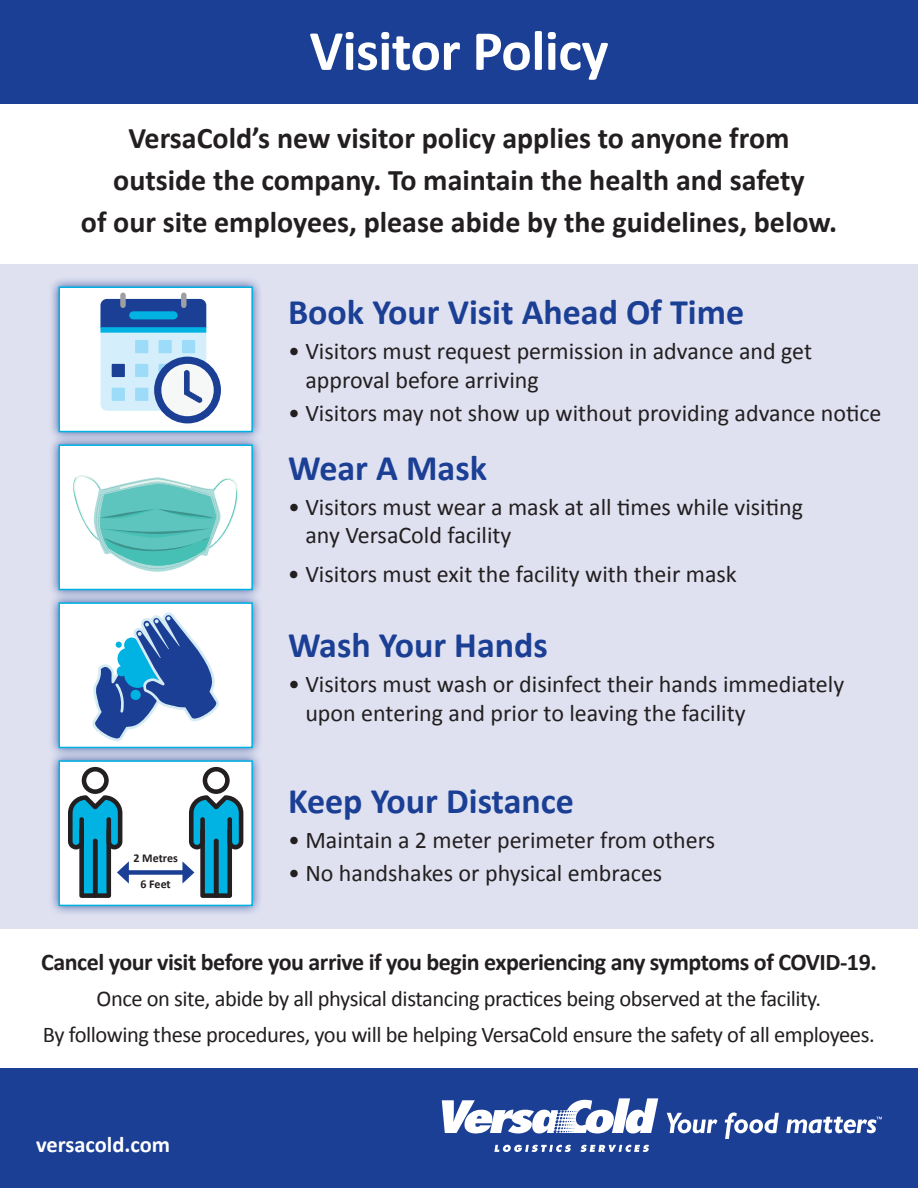
<style>
.page{position:relative;width:918px;height:1188px;background:#fff}
.page>*{position:absolute;margin:0;border:0;box-sizing:border-box;transform-origin:0 0}
.t1{font:700 57px "Calibri";letter-spacing:-.01em;color:#fff}
.t2{font:700 36px "Calibri";color:#1b3f94}
.t3{font:700 30px/42px "Calibri";color:#231f20;text-align:center}
.t4{font:24px/28.8px "Calibri";color:#231f20}
.t5{font:700 24px "Calibri";letter-spacing:-.02em;color:#231f20}
.t6{font:22.5px/36px "Calibri";letter-spacing:-.02em;color:#231f20;text-align:center}
.t7{font:700 22.5px "Calibri";color:#fff}
.t8{font:700 12px "Calibri";letter-spacing:-.005em;color:#231f20}
</style>
<div class="page">
<div style="left:0;top:0;width:918px;height:104px;background:#1b3f94"></div>
<div style="left:0;top:1068px;width:918px;height:120px;background:#1b3f94"></div>
<svg style="left:442px;top:1098px;width:216px;height:36px"></svg>
<svg style="left:494px;top:1145px;width:77px;height:7px"></svg>
<svg style="left:580px;top:1145px;width:69px;height:7px"></svg>
<svg style="left:667px;top:1113px;width:50px;height:20px"></svg>
<svg style="left:725px;top:1113px;width:54px;height:26px"></svg>
<svg style="left:786px;top:1117px;width:96px;height:16px"></svg>
<div style="left:0;top:264px;width:918px;height:664px;background:#dfe1f0"></div>
<div style="left:48px;top:276px;width:214px;height:165px;background:#1b3f94;opacity:.75"></div>
<div style="left:59px;top:287px;width:193px;height:145px;background:#fff"></div>
<div style="left:101px;top:299px;width:105px;height:112px;background:#d4effb;border-radius:6px"></div>
<div style="left:101px;top:299px;width:105px;height:28px;background:#1b3f94"></div>
<div style="left:101px;top:327px;width:105px;height:6px;background:#00b3e3"></div>
<div style="left:133px;top:311px;width:41px;height:8px;background:#00b3e3"></div>
<div style="left:181px;top:295px;width:6px;height:10px;background:#9d9fa2"></div>
<div style="left:120px;top:295px;width:6px;height:10px;background:#9d9fa2"></div>
<div style="left:135px;top:340px;width:13px;height:13px;background:#9cdcf8"></div>
<div style="left:159px;top:340px;width:13px;height:13px;background:#9cdcf8"></div>
<div style="left:182px;top:340px;width:13px;height:13px;background:#9cdcf8"></div>
<div style="left:112px;top:364px;width:13px;height:13px;background:#1b3f94"></div>
<div style="left:135px;top:364px;width:13px;height:13px;background:#9cdcf8"></div>
<svg style="left:159px;top:364px;width:13px;height:13px"></svg>
<div style="left:112px;top:388px;width:13px;height:13px;background:#9cdcf8"></div>
<div style="left:135px;top:388px;width:13px;height:13px;background:#9cdcf8"></div>
<div style="left:154px;top:357px;width:67px;height:66px;background:#1b3f94;border-radius:50%"></div>
<div style="left:161px;top:364px;width:53px;height:52px;background:#f6f8f8;border-radius:50%"></div>
<svg style="left:184px;top:370px;width:18px;height:33px"></svg>
<div style="left:58px;top:286px;width:195px;height:146px;border:2px solid #00b2e4"></div>
<div style="left:48px;top:434px;width:214px;height:165px;background:#1b3f94;opacity:.75"></div>
<div style="left:59px;top:445px;width:193px;height:145px;background:#fff"></div>
<svg style="left:73px;top:475px;width:165px;height:97px"></svg>
<div style="left:58px;top:444px;width:195px;height:146px;border:2px solid #00b2e4"></div>
<div style="left:48px;top:592px;width:214px;height:165px;background:#1b3f94;opacity:.75"></div>
<div style="left:59px;top:603px;width:193px;height:144px;background:#fff"></div>
<svg style="left:92px;top:612px;width:127px;height:129px"></svg>
<div style="left:58px;top:602px;width:195px;height:146px;border:2px solid #00b2e4"></div>
<div style="left:48px;top:750px;width:214px;height:165px;background:#1b3f94;opacity:.75"></div>
<div style="left:58px;top:760px;width:195px;height:146px;background:#fff;border:2px solid #00b2e4"></div>
<div style="left:125px;top:870px;width:62px;height:5px;background:#1b3f94"></div>
<svg style="left:68px;top:767px;width:61px;height:131px"></svg>
<svg style="left:182px;top:767px;width:61px;height:131px"></svg>
<h1 class="t1" style="left:310px;top:15px;width:301px">Visitor Policy</h1>
<p class="t3" style="left:81px;top:115px;width:758px">VersaCold’s new visitor policy applies to anyone from outside the company. To maintain the health and safety<br>of our site employees, please abide by the guidelines, below.</p>
<h2 class="t2" style="left:288px;top:290px;width:458px">Book Your Visit Ahead Of Time</h2>
<p class="t4" style="left:305px;top:336px;width:508px;text-indent:-17px">• Visitors must request permission in advance and get approval before arriving</p>
<p class="t4" style="left:288px;top:398px;width:595px">• Visitors may not show up without providing advance notice</p>
<h2 class="t2" style="left:288px;top:445px;width:201px">Wear A Mask</h2>
<p class="t4" style="left:305px;top:491px;width:499px;text-indent:-17px">• Visitors must wear a mask at all times while visiting any VersaCold facility</p>
<p class="t4" style="left:288px;top:558px;width:450px">• Visitors must exit the facility with their mask</p>
<p class="t8" style="left:133px;top:850px;width:46px">2 Metres</p>
<p class="t8" style="left:141px;top:877px;width:32px">6 Feet</p>
<h2 class="t2" style="left:288px;top:623px;width:261px">Wash Your Hands</h2>
<p class="t4" style="left:305px;top:668px;width:540px;text-indent:-17px">• Visitors must wash or disinfect their hands immediately upon entering and prior to leaving the facility</p>
<h2 class="t2" style="left:288px;top:778px;width:288px">Keep Your Distance</h2>
<p class="t4" style="left:288px;top:824px;width:429px">• Maintain a 2 meter perimeter from others</p>
<p class="t4" style="left:288px;top:857px;width:376px">• No handshakes or physical embraces</p>
<p class="t5" style="left:41px;top:947px;width:837px">Cancel your visit before you arrive if you begin experiencing any symptoms of COVID-19.</p>
<p class="t6" style="left:43px;top:979px;width:833px">Once on site, abide by all physical distancing practices being observed at the facility.<br>By following these procedures, you will be helping VersaCold ensure the safety of all employees.</p>
<p class="t7" style="left:36px;top:1130px;width:136px">versacold.com</p>
</div>
